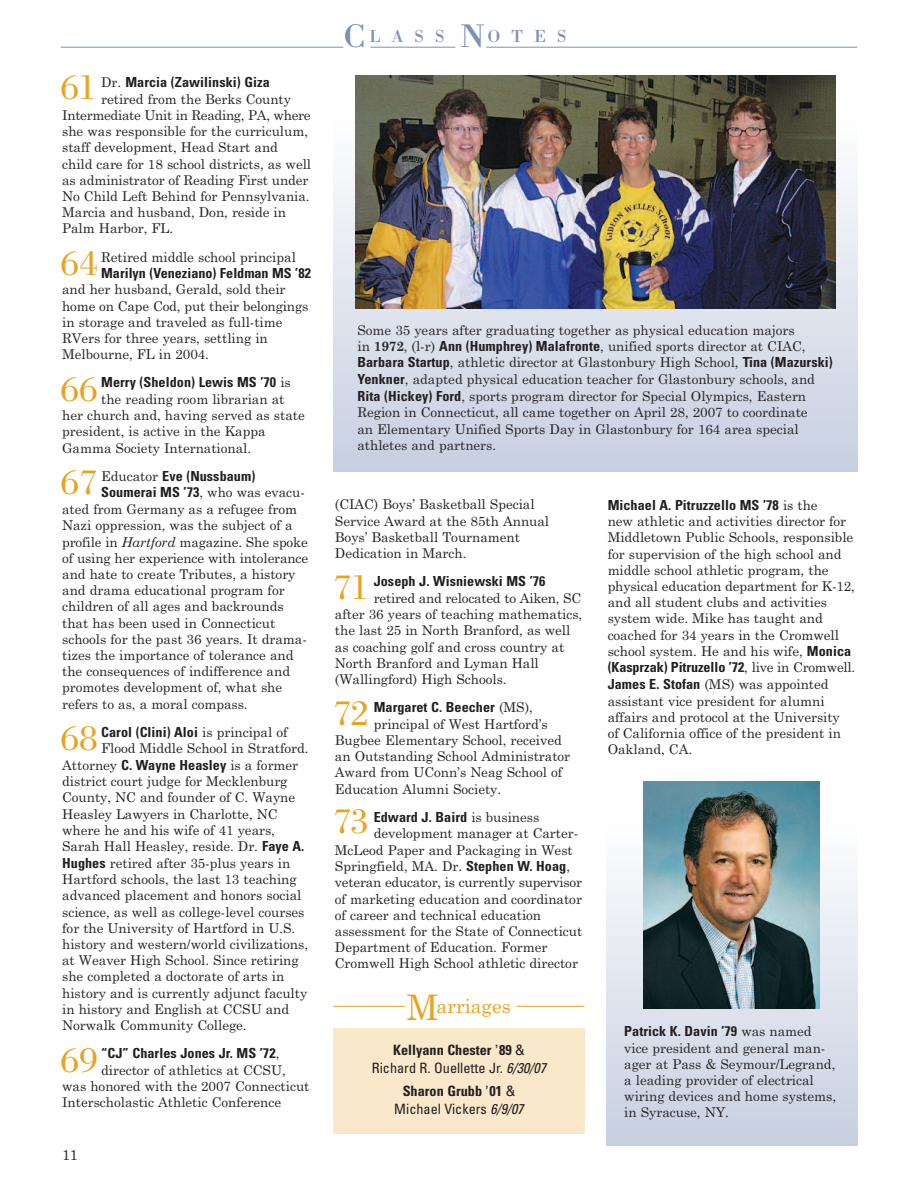
<style>
.page{position:relative;width:918px;height:1188px;background:#fff}
.page>*{position:absolute;margin:0;border:0;box-sizing:border-box;transform-origin:0 0}
.t1{font:36.3px "Bodoni";letter-spacing:.02em;color:#e8a320}
.t2{font:33.75px "Bodoni";color:#7b91b7}
.t3{font:19.5px "Century Schoolbook";color:#e8a320}
.t4{font:18px "Bodoni";letter-spacing:.6em;color:#7b91b7}
.t5{font:14.7px "Century Schoolbook";color:#231f20}
.t6{font:condensed 14.25px/18px "Univers";color:#231f20;text-align:center}
.t7{font:700 condensed 13.8px/16.6px "Univers";letter-spacing:.005em;color:#231f20}
.t8{font:13.5px/16.2px "Century Schoolbook";letter-spacing:-.005em;color:#282526}
.s1{font-family:"Century Schoolbook";font-weight:400;font-stretch:normal;font-size:13.5px;color:#282526}
.s2{font-style:italic}
.s3{font-family:"Univers";font-weight:700;font-stretch:condensed;font-size:13.8px;color:#231f20}
.s4{font-weight:700}
.s5{font-size:35.25px}
.s6{font-family:"Helvetica";font-stretch:normal}
</style>
<div class="page">
<svg style="left:333px;top:118px;width:524px;height:353px;background:#d5dae7"></svg>
<img style="left:356px;top:76px;width:479px;height:233px">
<div style="left:606px;top:824px;width:251px;height:321px;background:linear-gradient(to bottom,#fcfdfd,#c6cee0)"></div>
<img style="left:644px;top:781px;width:175px;height:227px">
<hr style="left:333px;top:1006px;width:72px;height:1px;background:#e8a320">
<hr style="left:516px;top:1006px;width:69px;height:1px;background:#e8a320">
<div style="left:333px;top:1028px;width:252px;height:105px;background:#f9e8ca"></div>
<hr style="left:370px;top:47px;width:85px;height:1px;background:#7b91b7">
<hr style="left:486px;top:47px;width:371px;height:1px;background:#7b91b7">
<hr style="left:61px;top:47px;width:282px;height:1px;background:#7b91b7">
<h1 class="t1" style="left:61px;top:74px;width:37px">61</h1>
<p class="t7" style="left:101px;top:75px;width:170px"><span class="s1">Dr.</span> Marcia (Zawilinski) Giza</p>
<p class="t8" style="left:62px;top:91px;width:251px;text-indent:39px">retired from the Berks County Intermediate Unit in Reading, PA, where she was responsible for the curriculum, staff development, Head Start and child care for 18 school districts, as well as administrator of Reading First under No Child Left Behind for Pennsylvania.<br>Marcia and husband, Don, reside in Palm Harbor, FL.</p>
<p class="t8" style="left:101px;top:249px;width:196px">Retired middle school principal</p>
<p class="t7" style="left:101px;top:266px;width:211px">Marilyn (Veneziano) Feldman MS ’82</p>
<p class="t8" style="left:62px;top:282px;width:248px">and her husband, Gerald, sold their home on Cape Cod, put their belongings in storage and traveled as full-time RVers for three years, settling in Melbourne, FL in 2004.</p>
<p class="t7" style="left:101px;top:375px;width:191px">Merry (Sheldon) Lewis MS ’70 <span class="s1">is</span></p>
<p class="t8" style="left:62px;top:391px;width:244px;text-indent:39px">the reading room librarian at her church and, having served as state president, is active in the Kappa<br>Gamma Society International.</p>
<p class="t7" style="left:101px;top:469px;width:205px"><span class="s1">Educator</span> Eve (Nussbaum)<br>Soumerai MS ’73<span class="s1">, who was evacu-</span></p>
<p class="t8" style="left:62px;top:501px;width:247px">ated from Germany as a refugee from Nazi oppression, was the subject of a profile in <span class="s2">Hartford</span> magazine. She spoke of using her experience with intolerance and hate to create Tributes, a history and drama educational program for children of all ages and backrounds that has been used in Connecticut schools for the past 36 years. It drama&shy;tizes the importance of tolerance and the consequences of indifference and promotes development of, what she refers to as, a moral compass.</p>
<p class="t7" style="left:101px;top:725px;width:188px">Carol (Clini) Aloi <span class="s1">is principal of</span></p>
<p class="t8" style="left:62px;top:741px;width:248px;text-indent:39px">Flood Middle School in Stratford.<br>Attorney <span class="s3">C. Wayne Heasley</span> is a former district court judge for Mecklenburg County, NC and founder of C. Wayne Heasley Lawyers in Charlotte, NC where he and his wife of 41 years, Sarah Hall Heasley, reside. Dr. <span class="s3">Faye A.<br>Hughes</span> retired after 35-plus years in Hartford schools, the last 13 teaching advanced placement and honors social science, as well as college-level courses for the University of Hartford in U.S. history and western/world civilizations, at Weaver High School. Since retiring she completed a doctorate of arts in history and is currently adjunct faculty in history and English at CCSU and Norwalk Community College.</p>
<p class="t7" style="left:101px;top:1046px;width:180px">“CJ” Charles Jones Jr. MS ’72<span class="s1">,</span></p>
<p class="t8" style="left:62px;top:1062px;width:249px;text-indent:39px">director of athletics at CCSU, was honored with the 2007 Connecticut<br>Interscholastic Athletic Conference</p>
<h1 class="t1" style="left:61px;top:250px;width:39px">64</h1>
<h1 class="t1" style="left:61px;top:376px;width:38px">66</h1>
<h1 class="t1" style="left:61px;top:469px;width:38px">67</h1>
<h1 class="t1" style="left:61px;top:725px;width:38px">68</h1>
<h1 class="t1" style="left:61px;top:1047px;width:38px">69</h1>
<p class="t5" style="left:62px;top:1146px;width:17px">11</p>
<h2 class="t2" style="left:343px;top:16px;width:24px">C</h2>
<h2 class="t2" style="left:460px;top:16px;width:26px">N</h2>
<h3 class="t4" style="left:370px;top:25px;width:77px">LASS</h3>
<h3 class="t4" style="left:487px;top:25px;width:81px">OTES</h3>
<p class="t8" style="left:357px;top:322px;width:477px">Some 35 years after graduating together as physical education majors<br>in <span class="s4">1972</span>, (l-r) <span class="s3">Ann (Humphrey) Malafronte</span>, unified sports director at CIAC, <span class="s3">Barbara Startup</span>, athletic director at Glastonbury High School, <span class="s3">Tina (Mazurski)<br>Yenkner</span>, adapted physical education teacher for Glastonbury schools, and <span class="s3">Rita (Hickey) Ford</span>, sports program director for Special Olympics, Eastern Region in Connecticut, all came together on April 28, 2007 to coordinate<br>an Elementary Unified Sports Day in Glastonbury for 164 area special athletes and partners.</p>
<p class="t8" style="left:335px;top:497px;width:216px">(CIAC) Boys’ Basketball Special<br>Service Award at the 85th Annual<br>Boys’ Basketball Tournament<br>Dedication in March.</p>
<p class="t7" style="left:374px;top:574px;width:173px">Joseph J. Wisniewski MS ’76</p>
<p class="t8" style="left:335px;top:590px;width:249px;text-indent:39px">retired and relocated to Aiken, SC after 36 years of teaching mathematics, the last 25 in North Branford, as well as coaching golf and cross country at North Branford and Lyman Hall (Wallingford) High Schools.</p>
<p class="t7" style="left:374px;top:700px;width:161px">Margaret C. Beecher <span class="s1">(MS),</span></p>
<p class="t8" style="left:335px;top:716px;width:237px;text-indent:39px">principal of West Hartford’s<br>Bugbee Elementary School, received an Outstanding School Administrator<br>Award from UConn’s Neag School of<br>Education Alumni Society.</p>
<p class="t7" style="left:374px;top:810px;width:167px">Edward J. Baird <span class="s1">is business</span></p>
<p class="t8" style="left:335px;top:826px;width:249px;text-indent:39px">development manager at Carter-McLeod Paper and Packaging in West Springfield, MA. Dr. <span class="s3">Stephen W. Hoag</span>, veteran educator, is currently supervisor of marketing education and coordinator of career and technical education assessment for the State of Connecticut Department of Education. Former Cromwell High School athletic director</p>
<h1 class="t1" style="left:333px;top:574px;width:37px">71</h1>
<h1 class="t1" style="left:333px;top:700px;width:37px">72</h1>
<h1 class="t1" style="left:333px;top:808px;width:37px">73</h1>
<h3 class="t3" style="left:407px;top:995px;width:106px"><span class="s5">M</span>arriages</h3>
<p class="t6" style="left:372px;top:1042px;width:176px"><span class="s4">Kellyann Chester</span> <span class="s6">’</span><span class="s4">89</span> &amp;<br>Richard R. Ouellette Jr. <span class="s2">6/30/07</span></p>
<p class="t6" style="left:394px;top:1083px;width:131px"><span class="s4">Sharon Grubb</span> <span class="s6">’</span><span class="s4">01</span> &amp;<br>Michael Vickers <span class="s2">6/9/07</span></p>
<p class="t7" style="left:608px;top:497px;width:212px">Michael A. Pitruzzello MS ’78 <span class="s1">is the</span></p>
<p class="t8" style="left:608px;top:513px;width:249px">new athletic and activities director for Middletown Public Schools, responsible for supervision of the high school and middle school athletic program, the physical education department for K-12, and all student clubs and activities system wide. Mike has taught and coached for 34 years in the Cromwell school system. He and his wife, <span class="s3">Monica</span></p>
<p class="t7" style="left:608px;top:660px;width:249px">(Kasprzak) Pitruzello ’72<span class="s1">, live in Cromwell.</span></p>
<p class="t8" style="left:608px;top:676px;width:235px"><span class="s3">James E. Stofan</span> (MS) was appointed assistant vice president for alumni affairs and protocol at the University of California office of the president in<br>Oakland, CA.</p>
<p class="t7" style="left:624px;top:1024px;width:189px">Patrick K. Davin ’79 <span class="s1">was named</span></p>
<p class="t8" style="left:624px;top:1040px;width:213px">vice president and general man&shy;ager at Pass &amp; Seymour/Legrand, a leading provider of electrical wiring devices and home systems, in Syracuse, NY.</p>
</div>
